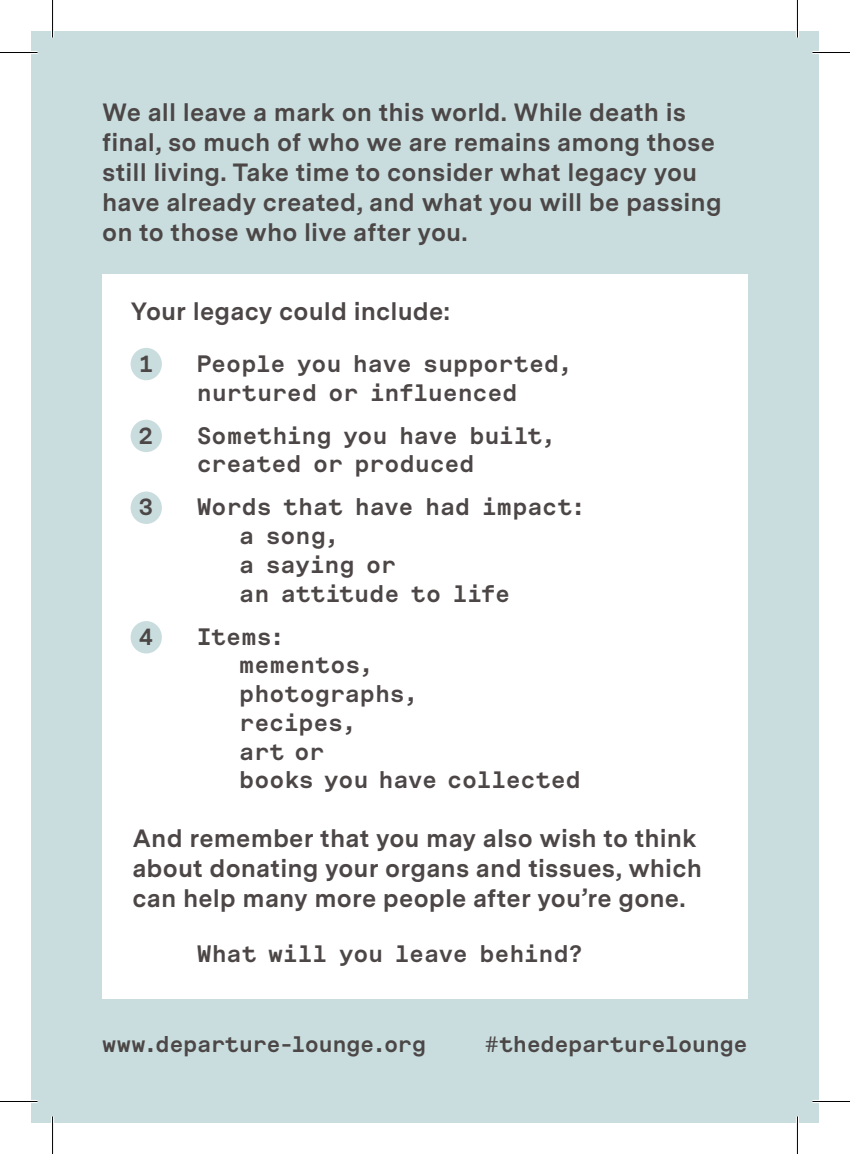
<style>
.page{position:relative;width:850px;height:1154px;background:#fff}
.page>*{position:absolute;margin:0;border:0;box-sizing:border-box;transform-origin:0 0}
.t1{font:700 25px/30px "Messina Sans";letter-spacing:.005em;color:#4c4746}
.t2{font:700 23.75px/28.8px "Messina Sans Mono";color:#4c4746}
.t3{font:700 22.5px "Messina Sans Mono";letter-spacing:-.015em;color:#4c4746}
</style>
<div class="page">
<div style="left:31px;top:31px;width:787px;height:1092px;background:#c9dddf"></div>
<div style="left:102px;top:274px;width:645px;height:725px;background:#fff"></div>
<div style="left:130px;top:348px;width:32px;height:32px;background:#c9dddf;border-radius:50%"></div>
<div style="left:130px;top:420px;width:32px;height:32px;background:#c9dddf;border-radius:50%"></div>
<div style="left:130px;top:491px;width:32px;height:33px;background:#c9dddf;border-radius:50%"></div>
<div style="left:130px;top:621px;width:32px;height:32px;background:#c9dddf;border-radius:50%"></div>
<hr style="left:0;top:51px;width:38px;height:3px;background:#fff">
<hr style="left:812px;top:51px;width:37px;height:3px;background:#fff">
<hr style="left:0;top:1100px;width:38px;height:3px;background:#fff">
<hr style="left:812px;top:1100px;width:37px;height:3px;background:#fff">
<hr style="left:51px;top:0;width:3px;height:38px;background:#fff">
<hr style="left:51px;top:1116px;width:3px;height:38px;background:#fff">
<hr style="left:795px;top:0;width:3px;height:38px;background:#fff">
<hr style="left:795px;top:1116px;width:3px;height:38px;background:#fff">
<hr style="left:0;top:52px;width:38px;height:1px;background:#000">
<hr style="left:812px;top:52px;width:37px;height:1px;background:#000">
<hr style="left:0;top:1101px;width:38px;height:1px;background:#000">
<hr style="left:812px;top:1101px;width:37px;height:1px;background:#000">
<hr style="left:52px;top:0;width:1px;height:38px;background:#000">
<hr style="left:52px;top:1116px;width:1px;height:38px;background:#000">
<hr style="left:796px;top:0;width:1px;height:38px;background:#000">
<hr style="left:796px;top:1116px;width:1px;height:38px;background:#000">
<p class="t1" style="left:102px;top:97px;width:620px">We all leave a mark on this world. While death is final, so much of who we are remains among those still living. Take time to consider what legacy you have already created, and what you will be passing on to those who live after you.</p>
<p class="t1" style="left:130px;top:295px;width:321px">Your legacy could include:</p>
<p class="t2" style="left:139px;top:348px;width:16px">1</p>
<p class="t2" style="left:197px;top:348px;width:376px">People you have supported, nurtured or influenced</p>
<p class="t2" style="left:139px;top:420px;width:16px">2</p>
<p class="t2" style="left:197px;top:420px;width:360px">Something you have built, created or produced</p>
<p class="t2" style="left:139px;top:491px;width:16px">3</p>
<p class="t2" style="left:239px;top:491px;width:348px;text-indent:-43px">Words that have had impact: a song,<br>a saying or<br>an attitude to life</p>
<p class="t2" style="left:139px;top:620px;width:16px">4</p>
<p class="t2" style="left:239px;top:620px;width:343px;text-indent:-43px">Items:<br>mementos,<br>photographs,<br>recipes,<br>art or<br>books you have collected</p>
<p class="t1" style="left:132px;top:823px;width:571px">And remember that you may also wish to think about donating your organs and tissues, which can help many more people after you’re gone.</p>
<p class="t2" style="left:197px;top:938px;width:387px">What will you leave behind?</p>
<p class="t3" style="left:102px;top:1026px;width:325px">www.departure-lounge.org</p>
<p class="t3" style="left:484px;top:1026px;width:264px">#thedeparturelounge</p>
</div>
